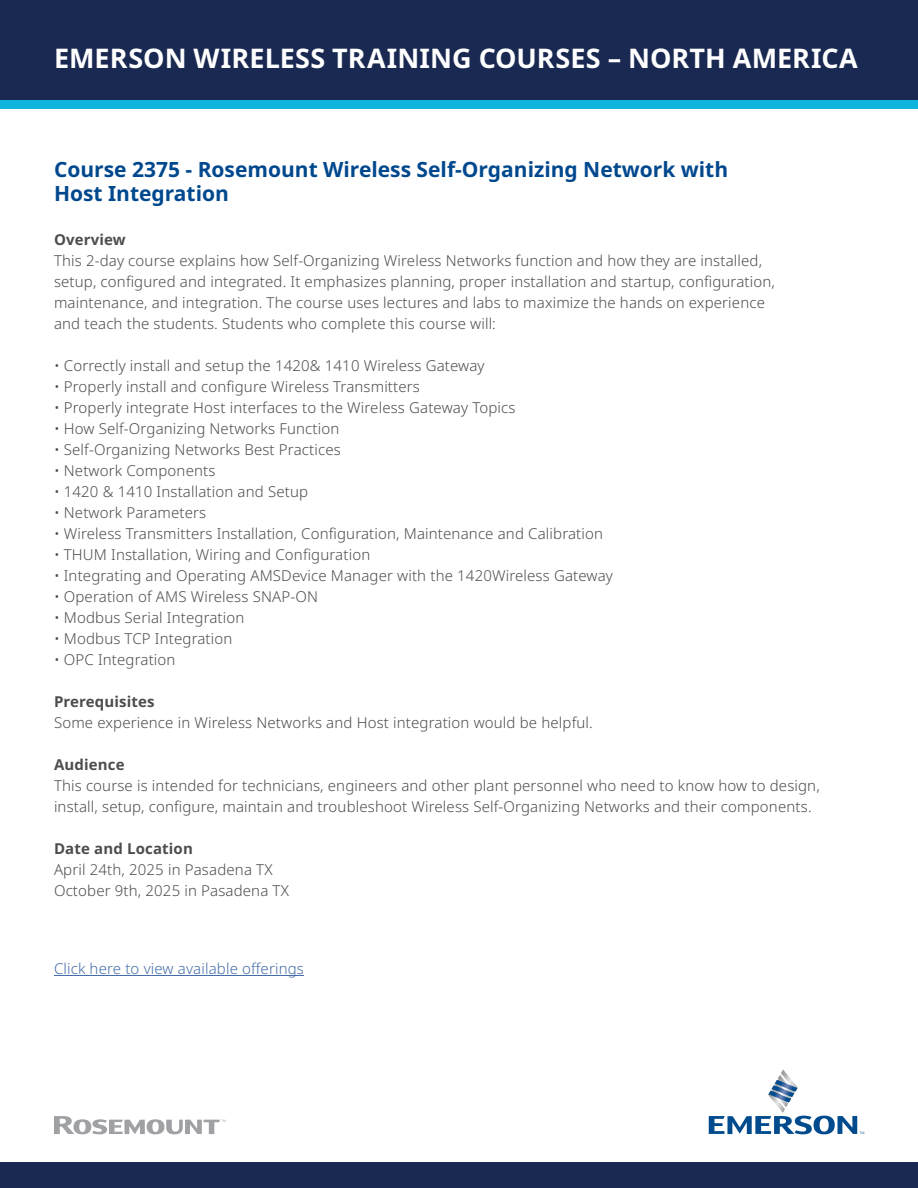
<style>
.page{position:relative;width:918px;height:1188px;background:#fff}
.page>*{position:absolute;margin:0;border:0;box-sizing:border-box;transform-origin:0 0}
.t1{font:700 27px "Noto Sans";letter-spacing:.005em;color:#fff}
.t2{font:700 21px/24px "Noto Sans";color:#00488e}
.t3{font:300 15px/21px "Noto Sans";letter-spacing:.01em;color:#4d4d4f}
.t4{font:700 15px "Noto Sans";letter-spacing:.01em;color:#4d4d4f}
.t5{font:300 15px "Noto Sans";letter-spacing:.01em;color:#456da9}
</style>
<div class="page">
<div style="left:0;top:1162px;width:918px;height:26px;background:#192952"></div>
<div style="left:0;top:0;width:918px;height:100px;background:#192952"></div>
<div style="left:0;top:100px;width:918px;height:9px;background:#0fb4dc"></div>
<svg style="left:54px;top:1116px;width:172px;height:18px"></svg>
<svg style="left:709px;top:1069px;width:155px;height:65px"></svg>
<hr style="left:54px;top:975px;width:250px;height:1px;background:#456da9">
<h1 class="t1" style="left:54px;top:39px;width:805px">EMERSON WIRELESS TRAINING COURSES – NORTH AMERICA</h1>
<h2 class="t2" style="left:54px;top:158px;width:676px">Course 2375 - Rosemount Wireless Self-Organizing Network with<br>Host Integration</h2>
<p class="t4" style="left:54px;top:229px;width:73px">Overview</p>
<p class="t3" style="left:54px;top:250px;width:722px">This 2-day course explains how Self-Organizing Wireless Networks function and how they are installed, setup, configured and integrated. It emphasizes planning, proper installation and startup, configuration, maintenance, and integration. The course uses lectures and labs to maximize the hands on experience and teach the students. Students who complete this course will:</p>
<p class="t3" style="left:54px;top:355px;width:432px">• Correctly install and setup the 1420&amp; 1410 Wireless Gateway</p>
<p class="t3" style="left:54px;top:376px;width:367px">• Properly install and configure Wireless Transmitters</p>
<p class="t3" style="left:54px;top:397px;width:463px">• Properly integrate Host interfaces to the Wireless Gateway Topics</p>
<p class="t3" style="left:54px;top:418px;width:287px">• How Self-Organizing Networks Function</p>
<p class="t3" style="left:54px;top:439px;width:288px">• Self-Organizing Networks Best Practices</p>
<p class="t3" style="left:54px;top:460px;width:163px">• Network Components</p>
<p class="t3" style="left:54px;top:481px;width:256px">• 1420 &amp; 1410 Installation and Setup</p>
<p class="t3" style="left:54px;top:502px;width:154px">• Network Parameters</p>
<p class="t3" style="left:54px;top:523px;width:551px">• Wireless Transmitters Installation, Configuration, Maintenance and Calibration</p>
<p class="t3" style="left:54px;top:544px;width:318px">• THUM Installation, Wiring and Configuration</p>
<p class="t3" style="left:54px;top:565px;width:561px">• Integrating and Operating AMSDevice Manager with the 1420Wireless Gateway</p>
<p class="t3" style="left:54px;top:586px;width:265px">• Operation of AMS Wireless SNAP-ON</p>
<p class="t3" style="left:54px;top:607px;width:192px">• Modbus Serial Integration</p>
<p class="t3" style="left:54px;top:628px;width:180px">• Modbus TCP Integration</p>
<p class="t3" style="left:54px;top:649px;width:123px">• OPC Integration</p>
<p class="t4" style="left:54px;top:691px;width:102px">Prerequisites</p>
<p class="t3" style="left:54px;top:712px;width:540px">Some experience in Wireless Networks and Host integration would be helpful.</p>
<p class="t4" style="left:54px;top:754px;width:72px">Audience</p>
<p class="t3" style="left:54px;top:775px;width:767px">This course is intended for technicians, engineers and other plant personnel who need to know how to design, install, setup, configure, maintain and troubleshoot Wireless Self-Organizing Networks and their components.</p>
<p class="t4" style="left:54px;top:838px;width:140px">Date and Location</p>
<p class="t3" style="left:54px;top:859px;width:236px">April 24th, 2025 in Pasadena TX<br>October 9th, 2025 in Pasadena TX</p>
<p class="t5" style="left:54px;top:958px;width:251px">Click here to view available offerings</p>
</div>
